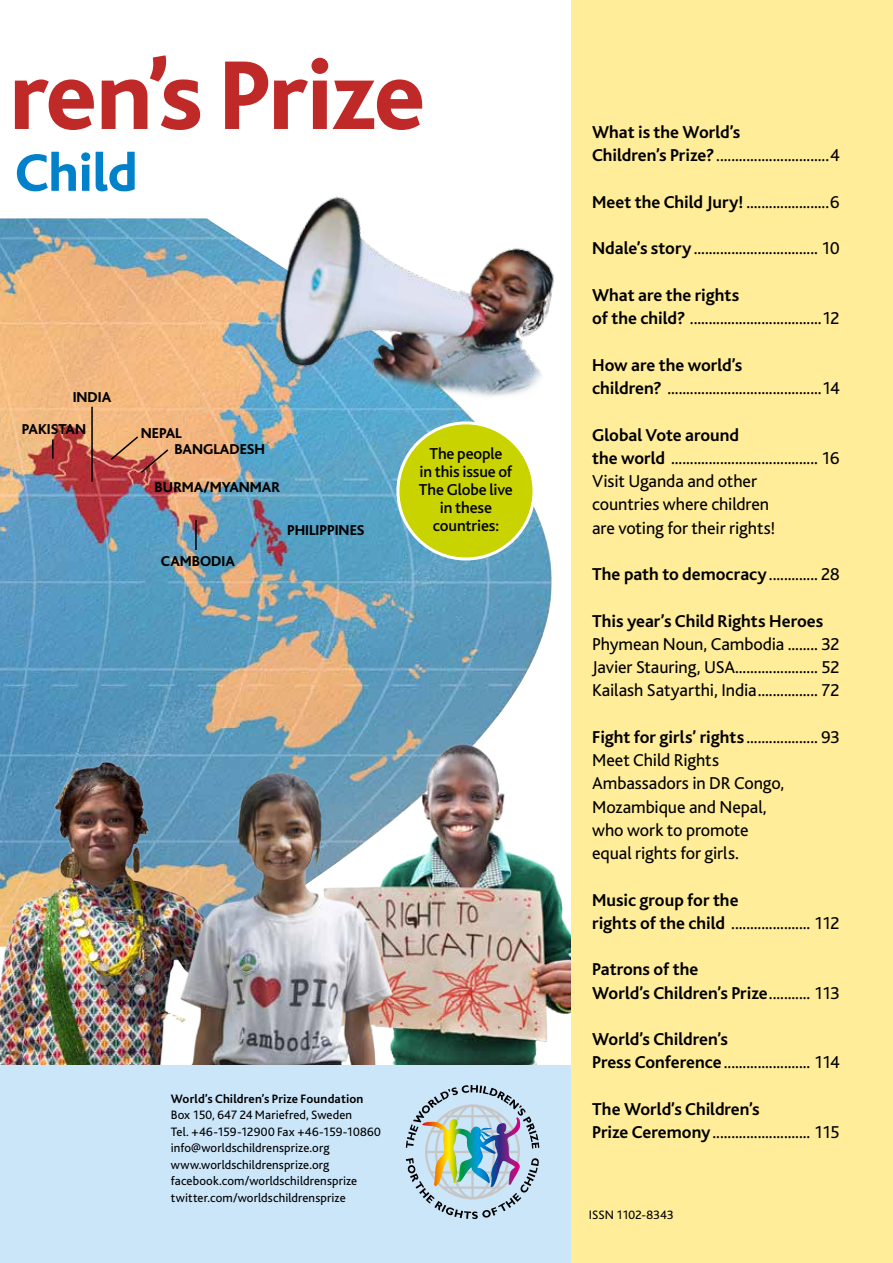
<style>
.page{position:relative;width:893px;height:1263px;background:#fff}
.page>*{position:absolute;margin:0;border:0;box-sizing:border-box;transform-origin:0 0}
.t1{font:800 102.3px "Bliss";letter-spacing:-.02em;color:#bf2927}
.t2{font:800 55.2px "Bliss";letter-spacing:-.01em;color:#0081c9}
.t3{font:18px/23.2px "Bliss";letter-spacing:-.005em;color:#000}
.t4{font:700 18px/23.2px "Bliss";color:#000}
.t5{font:500 16.5px/18px "Bliss";letter-spacing:-.005em;color:#000;text-align:center}
.t6{font:800 15px "Bliss";color:#000}
.t7{font:12.75px/16.5px "Bliss";letter-spacing:.01em;color:#000}
.t8{font:700 12.75px "Bliss";letter-spacing:.01em;color:#000}
.s1{font-weight:400}
.s2{font-weight:700}
</style>
<div class="page">
<img style="left:0;top:218px;width:552px;height:533px">
<img style="left:317px;top:740px;width:254px;height:325px">
<img style="left:0;top:751px;width:167px;height:314px">
<div style="left:398px;top:423px;width:136px;height:136px;background:#c8d300;border-radius:50%"></div>
<div style="left:396px;top:421px;width:139px;height:139px;border:3px solid #fff;border-radius:50%"></div>
<img style="left:167px;top:745px;width:247px;height:320px">
<div style="left:0;top:1065px;width:893px;height:198px;background:#cbe5f9"></div>
<svg style="left:406px;top:1085px;width:133px;height:134px"></svg>
<div style="left:571px;top:0;width:322px;height:1263px;background:#ffed99"></div>
<img style="left:264px;top:196px;width:291px;height:224px">
<svg style="left:109px;top:435px;width:61px;height:39px;background:#d58a66"></svg>
<hr style="left:91px;top:407px;width:2px;height:75px;background:#000">
<hr style="left:195px;top:520px;width:2px;height:30px;background:#000">
<hr style="left:52px;top:439px;width:2px;height:20px;background:#000">
<h1 class="t1" style="left:9px;top:43px;width:417px">ren’s Prize</h1>
<h2 class="t2" style="left:15px;top:144px;width:124px">Child</h2>
<p class="t6" style="left:73px;top:389px;width:40px">INDIA</p>
<p class="t6" style="left:22px;top:421px;width:66px">PAKISTAN</p>
<p class="t6" style="left:141px;top:426px;width:42px">NEPAL</p>
<p class="t6" style="left:174px;top:441px;width:92px">BANGLADESH</p>
<p class="t6" style="left:155px;top:479px;width:127px">BURMA/MYANMAR</p>
<p class="t6" style="left:161px;top:554px;width:76px">CAMBODIA</p>
<p class="t6" style="left:287px;top:523px;width:79px">PHILIPPINES</p>
<p class="t5" style="left:419px;top:445px;width:96px">The people<br>in this issue of<br>The Globe live in these countries:</p>
<p class="t8" style="left:171px;top:1092px;width:194px">World’s Children’s Prize Foundation</p>
<p class="t7" style="left:171px;top:1107px;width:212px">Box 150, 647 24 Mariefred, Sweden<br>Tel. +46-159-12900 Fax +46-159-10860 info@worldschildrensprize.org www.worldschildrensprize.org facebook.com/worldschildrensprize twitter.com/worldschildrensprize</p>
<p class="t4" style="left:592px;top:121px;width:249px">What is the World’s<br>Children’s Prize?<span class="s1">..............................4</span></p>
<p class="t3" style="left:592px;top:191px;width:249px"><span class="s2">Meet the Child Jury!</span> ......................6</p>
<p class="t3" style="left:592px;top:237px;width:249px"><span class="s2">Ndale’s story</span>................................. 10</p>
<p class="t3" style="left:592px;top:284px;width:249px"><span class="s2">What are the rights<br>of the child?</span> ...................................12</p>
<p class="t3" style="left:592px;top:354px;width:249px"><span class="s2">How are the world’s<br>children?</span> .........................................14</p>
<p class="t3" style="left:592px;top:423px;width:249px"><span class="s2">Global Vote around<br>the world</span> ....................................... 16<br>Visit Uganda and other<br>countries where children<br>are voting for their rights!</p>
<p class="t4" style="left:592px;top:563px;width:249px">The path to democracy<span class="s1">............. 28</span></p>
<p class="t4" style="left:592px;top:609px;width:233px">This year’s Child Rights Heroes</p>
<p class="t3" style="left:592px;top:633px;width:249px;text-align:justify">Phymean Noun, Cambodia ........ 32<br>Javier Stauring, USA...................... 52<br>Kailash Satyarthi, India................ 72</p>
<p class="t3" style="left:592px;top:726px;width:249px"><span class="s2">Fight for girls’ rights</span> ................... 93<br>Meet Child Rights<br>Ambassadors in DR Congo,<br>Mozambique and Nepal,<br>who work to promote<br>equal rights for girls.</p>
<p class="t4" style="left:592px;top:888px;width:249px">Music group for the<br>rights of the child <span class="s1">..................... 112</span></p>
<p class="t4" style="left:592px;top:958px;width:249px">Patrons of the<br>World’s Children’s Prize<span class="s1">........... 113</span></p>
<p class="t4" style="left:592px;top:1028px;width:249px">World’s Children’s<br>Press Conference<span class="s1">....................... 114</span></p>
<p class="t4" style="left:592px;top:1098px;width:249px">The World’s Children’s<br>Prize Ceremony<span class="s1">.......................... 115</span></p>
<p class="t7" style="left:589px;top:1206px;width:86px">ISSN 1102-8343</p>
</div>
